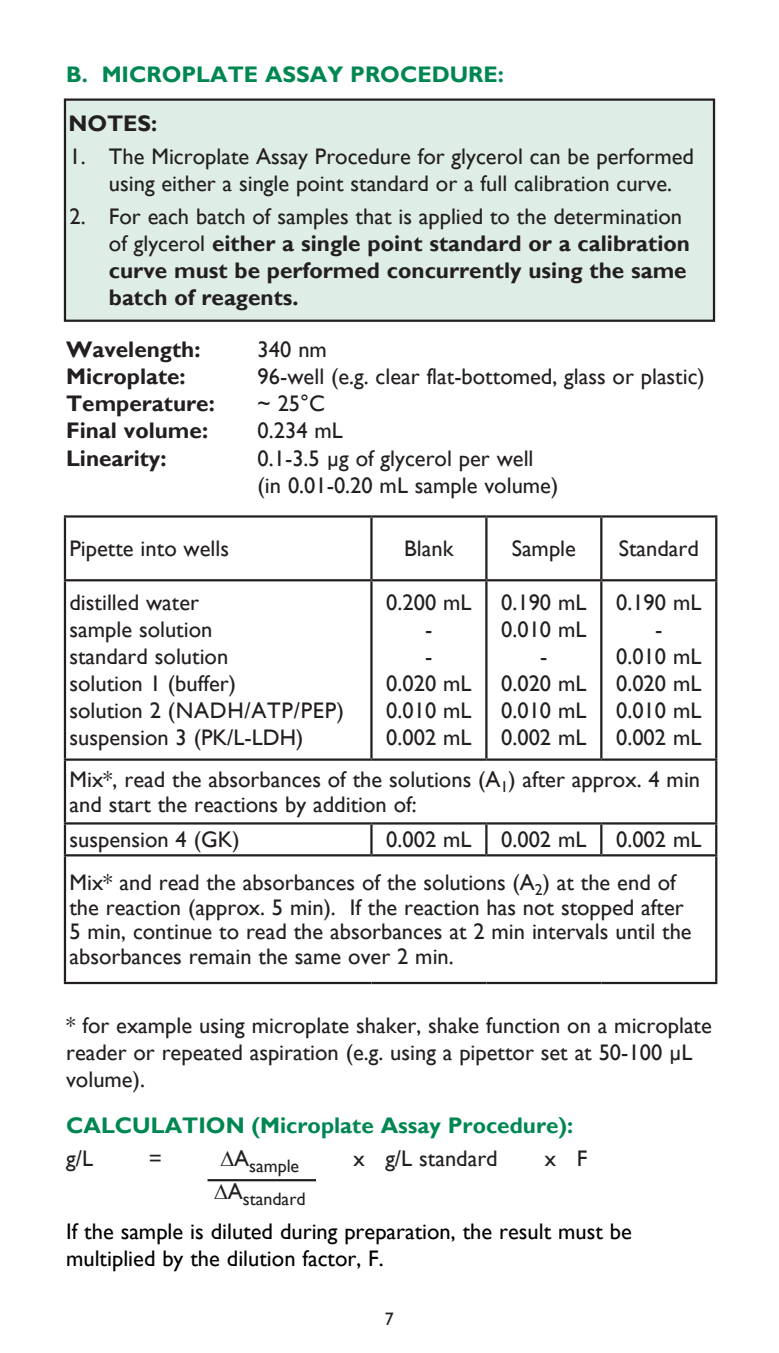
<style>
.page{position:relative;width:779px;height:1353px;background:#fff}
.page>*{position:absolute;margin:0;border:0;box-sizing:border-box;transform-origin:0 0}
.t1{font:22.5px/27px "Gill Sans";color:#231f20}
.t2{font:700 22.5px/27px "Gill Sans";color:#231f20}
.t3{font:22.5px/27px "Gill Sans";color:#000}
.t4{font:700 22.5px "Gill Sans";color:#008751}
.t5{font:18px "Gill Sans";color:#231f20}
.s1{font-weight:400}
</style>
<div class="page">
<div style="left:65px;top:100px;width:648px;height:221px;background:#deede6"></div>
<div style="left:64px;top:98px;width:650px;height:224px;border:2px solid #231f20"></div>
<svg style="left:66px;top:517px;width:648px;height:464px"></svg>
<hr style="left:64px;top:515px;width:307px;height:2px;background:#231f20">
<hr style="left:64px;top:517px;width:2px;height:62px;background:#231f20">
<hr style="left:371px;top:515px;width:115px;height:2px;background:#231f20">
<hr style="left:370px;top:517px;width:2px;height:62px;background:#231f20">
<hr style="left:486px;top:515px;width:115px;height:2px;background:#231f20">
<hr style="left:485px;top:517px;width:2px;height:62px;background:#231f20">
<hr style="left:601px;top:515px;width:116px;height:2px;background:#231f20">
<hr style="left:600px;top:517px;width:2px;height:62px;background:#231f20">
<hr style="left:714px;top:517px;width:3px;height:62px;background:#231f20">
<hr style="left:64px;top:579px;width:307px;height:2px;background:#231f20">
<hr style="left:64px;top:581px;width:2px;height:177px;background:#231f20">
<hr style="left:371px;top:579px;width:115px;height:2px;background:#231f20">
<hr style="left:370px;top:581px;width:2px;height:177px;background:#231f20">
<hr style="left:486px;top:579px;width:115px;height:2px;background:#231f20">
<hr style="left:485px;top:581px;width:2px;height:177px;background:#231f20">
<hr style="left:601px;top:579px;width:116px;height:2px;background:#231f20">
<hr style="left:600px;top:581px;width:2px;height:177px;background:#231f20">
<hr style="left:714px;top:581px;width:3px;height:177px;background:#231f20">
<hr style="left:64px;top:758px;width:307px;height:2px;background:#231f20">
<hr style="left:64px;top:760px;width:2px;height:62px;background:#231f20">
<hr style="left:371px;top:758px;width:115px;height:2px;background:#231f20">
<hr style="left:486px;top:758px;width:115px;height:2px;background:#231f20">
<hr style="left:601px;top:758px;width:116px;height:2px;background:#231f20">
<hr style="left:714px;top:760px;width:3px;height:62px;background:#231f20">
<hr style="left:64px;top:822px;width:307px;height:2px;background:#231f20">
<hr style="left:64px;top:824px;width:2px;height:30px;background:#231f20">
<hr style="left:371px;top:822px;width:115px;height:2px;background:#231f20">
<hr style="left:370px;top:824px;width:2px;height:30px;background:#231f20">
<hr style="left:486px;top:822px;width:115px;height:2px;background:#231f20">
<hr style="left:485px;top:824px;width:2px;height:30px;background:#231f20">
<hr style="left:601px;top:822px;width:116px;height:2px;background:#231f20">
<hr style="left:600px;top:824px;width:2px;height:30px;background:#231f20">
<hr style="left:714px;top:824px;width:3px;height:30px;background:#231f20">
<hr style="left:64px;top:854px;width:307px;height:2px;background:#231f20">
<hr style="left:64px;top:856px;width:2px;height:125px;background:#231f20">
<hr style="left:371px;top:854px;width:115px;height:2px;background:#231f20">
<hr style="left:486px;top:854px;width:115px;height:2px;background:#231f20">
<hr style="left:601px;top:854px;width:116px;height:2px;background:#231f20">
<hr style="left:714px;top:856px;width:3px;height:125px;background:#231f20">
<hr style="left:64px;top:981px;width:307px;height:2px;background:#231f20">
<hr style="left:371px;top:981px;width:115px;height:2px;background:#231f20">
<hr style="left:486px;top:981px;width:115px;height:2px;background:#231f20">
<hr style="left:601px;top:981px;width:116px;height:2px;background:#231f20">
<hr style="left:207px;top:1178px;width:109px;height:3px;background:#231f20">
<p class="t4" style="left:66px;top:60px;width:439px">B. MICROPLATE ASSAY PROCEDURE:</p>
<p class="t2" style="left:68px;top:110px;width:90px">NOTES:</p>
<p class="t1" style="left:109px;top:143px;width:586px;text-indent:-39px">1. The Microplate Assay Procedure for glycerol can be performed using either a single point standard or a full calibration curve.</p>
<p class="t2" style="left:109px;top:204px;width:582px;text-indent:-39px"><span class="s1">2. For each batch of samples that is applied to the determination of glycerol</span> either a single point standard or a calibration curve must be performed concurrently using the same batch of reagents.</p>
<p class="t2" style="left:66px;top:337px;width:136px">Wavelength:</p>
<p class="t1" style="left:257px;top:337px;width:71px">340 nm</p>
<p class="t2" style="left:66px;top:364px;width:121px">Microplate:</p>
<p class="t1" style="left:257px;top:364px;width:448px">96-well (e.g. clear flat-bottomed, glass or plastic)</p>
<p class="t2" style="left:66px;top:391px;width:150px">Temperature:</p>
<p class="t1" style="left:257px;top:391px;width:69px">~ 25°C</p>
<p class="t2" style="left:66px;top:418px;width:143px">Final volume:</p>
<p class="t1" style="left:257px;top:418px;width:87px">0.234 mL</p>
<p class="t2" style="left:66px;top:445px;width:102px">Linearity:</p>
<p class="t1" style="left:257px;top:445px;width:302px">0.1-3.5 μg of glycerol per well (in 0.01-0.20 mL sample volume)</p>
<p class="t1" style="left:69px;top:535px;width:161px">Pipette into wells</p>
<p class="t1" style="left:404px;top:535px;width:51px">Blank</p>
<p class="t1" style="left:511px;top:535px;width:66px">Sample</p>
<p class="t1" style="left:618px;top:535px;width:82px">Standard</p>
<p class="t1" style="left:69px;top:589px;width:131px">distilled water</p>
<p class="t1" style="left:69px;top:616px;width:144px">sample solution</p>
<p class="t1" style="left:69px;top:643px;width:160px">standard solution</p>
<p class="t1" style="left:69px;top:670px;width:168px">solution 1 (buffer)</p>
<p class="t1" style="left:69px;top:697px;width:276px">solution 2 (NADH/ATP/PEP)</p>
<p class="t1" style="left:69px;top:724px;width:235px">suspension 3 (PK/L-LDH)</p>
<p class="t1" style="left:615px;top:589px;width:87px">0.190 mL</p>
<p class="t1" style="left:654px;top:616px;width:9px">-</p>
<p class="t1" style="left:615px;top:643px;width:87px">0.010 mL</p>
<p class="t1" style="left:615px;top:670px;width:87px">0.020 mL</p>
<p class="t1" style="left:615px;top:697px;width:87px">0.010 mL</p>
<p class="t1" style="left:615px;top:724px;width:87px">0.002 mL</p>
<p class="t1" style="left:69px;top:766px;width:632px">Mix*, read the absorbances of the solutions (A<sub>1</sub>) after approx. 4 min</p>
<p class="t1" style="left:69px;top:791px;width:348px">and start the reactions by addition of:</p>
<p class="t1" style="left:69px;top:826px;width:172px">suspension 4 (GK)</p>
<p class="t1" style="left:386px;top:826px;width:87px">0.002 mL</p>
<p class="t1" style="left:501px;top:826px;width:87px">0.002 mL</p>
<p class="t1" style="left:615px;top:826px;width:87px">0.002 mL</p>
<p class="t1" style="left:69px;top:870px;width:615px;line-height:24.8px">Mix* and read the absorbances of the solutions (A<sub>2</sub>) at the end of the reaction (approx. 5 min). If the reaction has not stopped after</p>
<p class="t1" style="left:69px;top:919px;width:623px;line-height:24.8px">5 min, continue to read the absorbances at 2 min intervals until the absorbances remain the same over 2 min.</p>
<p class="t1" style="left:386px;top:589px;width:87px">0.200 mL</p>
<p class="t1" style="left:425px;top:616px;width:9px">-</p>
<p class="t1" style="left:425px;top:643px;width:9px">-</p>
<p class="t1" style="left:386px;top:670px;width:87px">0.020 mL</p>
<p class="t1" style="left:386px;top:697px;width:87px">0.010 mL</p>
<p class="t1" style="left:386px;top:724px;width:87px">0.002 mL</p>
<p class="t1" style="left:501px;top:589px;width:87px">0.190 mL</p>
<p class="t1" style="left:501px;top:616px;width:87px">0.010 mL</p>
<p class="t1" style="left:540px;top:643px;width:9px">-</p>
<p class="t1" style="left:501px;top:670px;width:87px">0.020 mL</p>
<p class="t1" style="left:501px;top:697px;width:87px">0.010 mL</p>
<p class="t1" style="left:501px;top:724px;width:87px">0.002 mL</p>
<p class="t1" style="left:66px;top:1012px;width:647px">* for example using microplate shaker, shake function on a microplate reader or repeated aspiration (e.g. using a pipettor set at 50-100 μL volume).</p>
<p class="t4" style="left:66px;top:1111px;width:508px">CALCULATION (Microplate Assay Procedure):</p>
<p class="t1" style="left:66px;top:1145px;width:28px">g/L</p>
<p class="t1" style="left:149px;top:1145px;width:15px">=</p>
<p class="t5" style="left:220px;top:1155px;width:80px">∆<sup>A</sup>sample</p>
<p class="t1" style="left:353px;top:1145px;width:146px">x g/L standard</p>
<p class="t1" style="left:544px;top:1145px;width:44px">x F</p>
<p class="t5" style="left:214px;top:1188px;width:93px">∆<sup>A</sup>standard</p>
<p class="t3" style="left:66px;top:1217px;width:567px">If the sample is diluted during preparation, the result must be multiplied by the dilution factor, F.</p>
<p class="t5" style="left:385px;top:1302px;width:10px">7</p>
<p class="t5" style="left:385px;top:1307px;width:10px">7</p>
</div>
